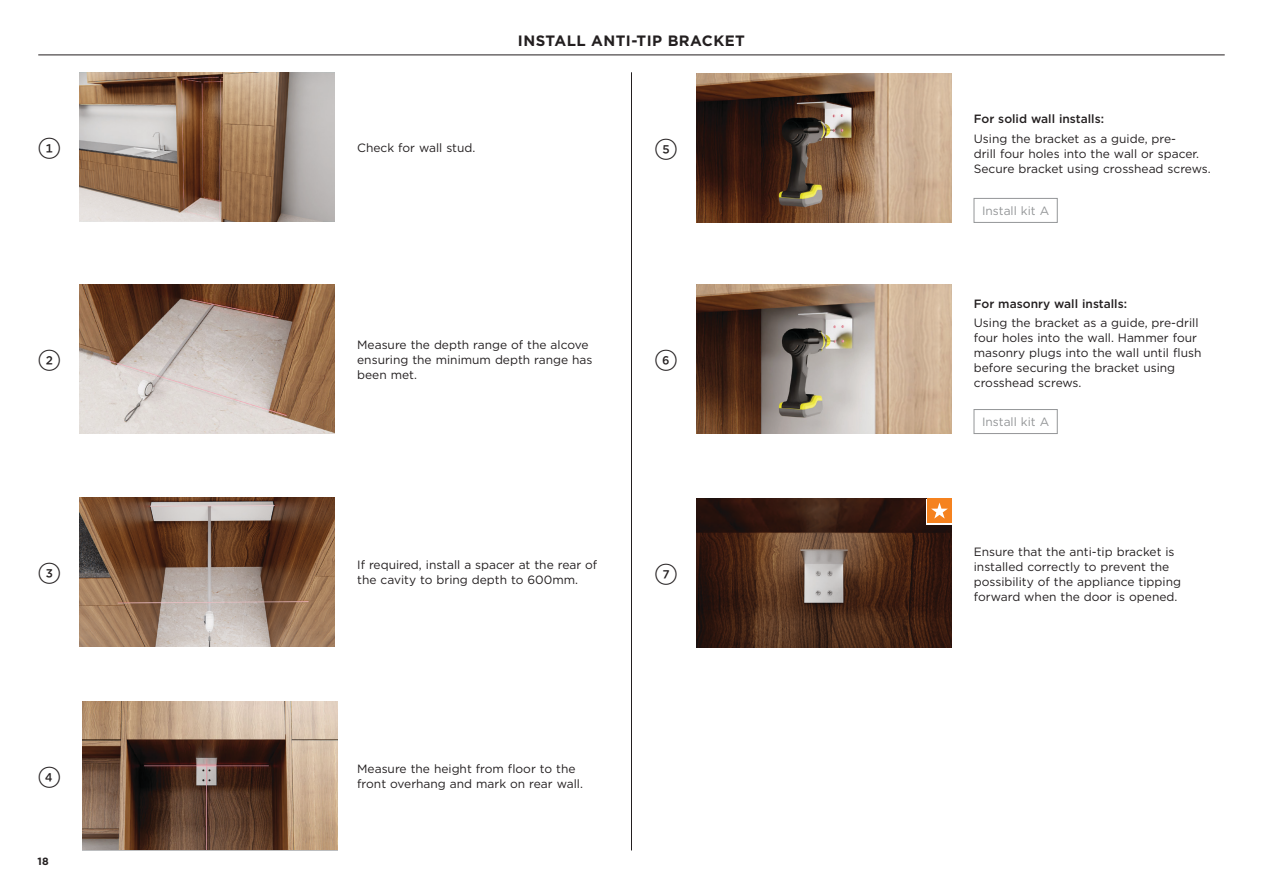
<style>
.page{position:relative;width:1263px;height:893px;background:#fff}
.page>*{position:absolute;margin:0;border:0;box-sizing:border-box;transform-origin:0 0}
.t1{font:500 22.5px "Gotham FP Nos";color:#231f20}
.t2{font:700 15px "Gotham";letter-spacing:.03em;color:#231f20}
.t3{font:12px/15px "Gotham";color:#231f20}
.t4{font:500 12px "Gotham";color:#231f20}
.t5{font:12px "Gotham";color:#949698}
.t6{font:700 10.5px "Gotham";color:#231f20}
</style>
<div class="page">
<hr style="left:38px;top:55px;width:1187px;height:1px;background:#231f20">
<hr style="left:631px;top:72px;width:1px;height:778px;background:#231f20">
<img style="left:80px;top:72px;width:255px;height:149px">
<img style="left:80px;top:285px;width:255px;height:149px">
<img style="left:80px;top:497px;width:255px;height:149px">
<img style="left:696px;top:74px;width:255px;height:149px">
<img style="left:82px;top:702px;width:255px;height:147px">
<img style="left:696px;top:285px;width:255px;height:149px">
<img style="left:696px;top:499px;width:255px;height:149px">
<div style="left:926px;top:499px;width:25px;height:25px;background:#fff"></div>
<div style="left:927px;top:499px;width:24px;height:24px;background:#f5821f"></div>
<svg style="left:931px;top:502px;width:17px;height:17px"></svg>
<div style="left:974px;top:198px;width:83px;height:25px;background:#fff;border:1px solid #949698"></div>
<div style="left:974px;top:409px;width:83px;height:25px;background:#fff;border:1px solid #949698"></div>
<p class="t2" style="left:518px;top:31px;width:229px">INSTALL ANTI-TIP BRACKET</p>
<h1 class="t1" style="left:38px;top:137px;width:24px">1</h1>
<p class="t3" style="left:357px;top:139px;width:120px">Check for wall stud.</p>
<h1 class="t1" style="left:655px;top:139px;width:24px">5</h1>
<p class="t4" style="left:974px;top:111px;width:132px">For solid wall installs:</p>
<p class="t3" style="left:974px;top:131px;width:238px">Using the bracket as a guide, pre-<br>drill four holes into the wall or spacer.<br>Secure bracket using crosshead screws.</p>
<p class="t5" style="left:982px;top:203px;width:69px">Install kit A</p>
<h1 class="t1" style="left:38px;top:350px;width:24px">2</h1>
<p class="t3" style="left:357px;top:337px;width:237px">Measure the depth range of the alcove ensuring the minimum depth range has been met.</p>
<h1 class="t1" style="left:655px;top:350px;width:24px">6</h1>
<p class="t4" style="left:974px;top:296px;width:155px">For masonry wall installs:</p>
<p class="t3" style="left:974px;top:315px;width:229px">Using the bracket as a guide, pre-drill four holes into the wall. Hammer four masonry plugs into the wall until flush before securing the bracket using crosshead screws.</p>
<p class="t5" style="left:982px;top:414px;width:69px">Install kit A</p>
<h1 class="t1" style="left:38px;top:563px;width:24px">3</h1>
<p class="t3" style="left:357px;top:557px;width:242px">If required, install a spacer at the rear of the cavity to bring depth to 600mm.</p>
<h1 class="t1" style="left:655px;top:564px;width:24px">7</h1>
<p class="t3" style="left:974px;top:543px;width:209px">Ensure that the anti-tip bracket is installed correctly to prevent the possibility of the appliance tipping forward when the door is opened.</p>
<h1 class="t1" style="left:38px;top:767px;width:24px">4</h1>
<p class="t3" style="left:357px;top:761px;width:220px">Measure the height from floor to the</p>
<p class="t3" style="left:357px;top:776px;width:227px">front overhang and mark on rear wall.</p>
<p class="t6" style="left:38px;top:854px;width:13px">18</p>
</div>
